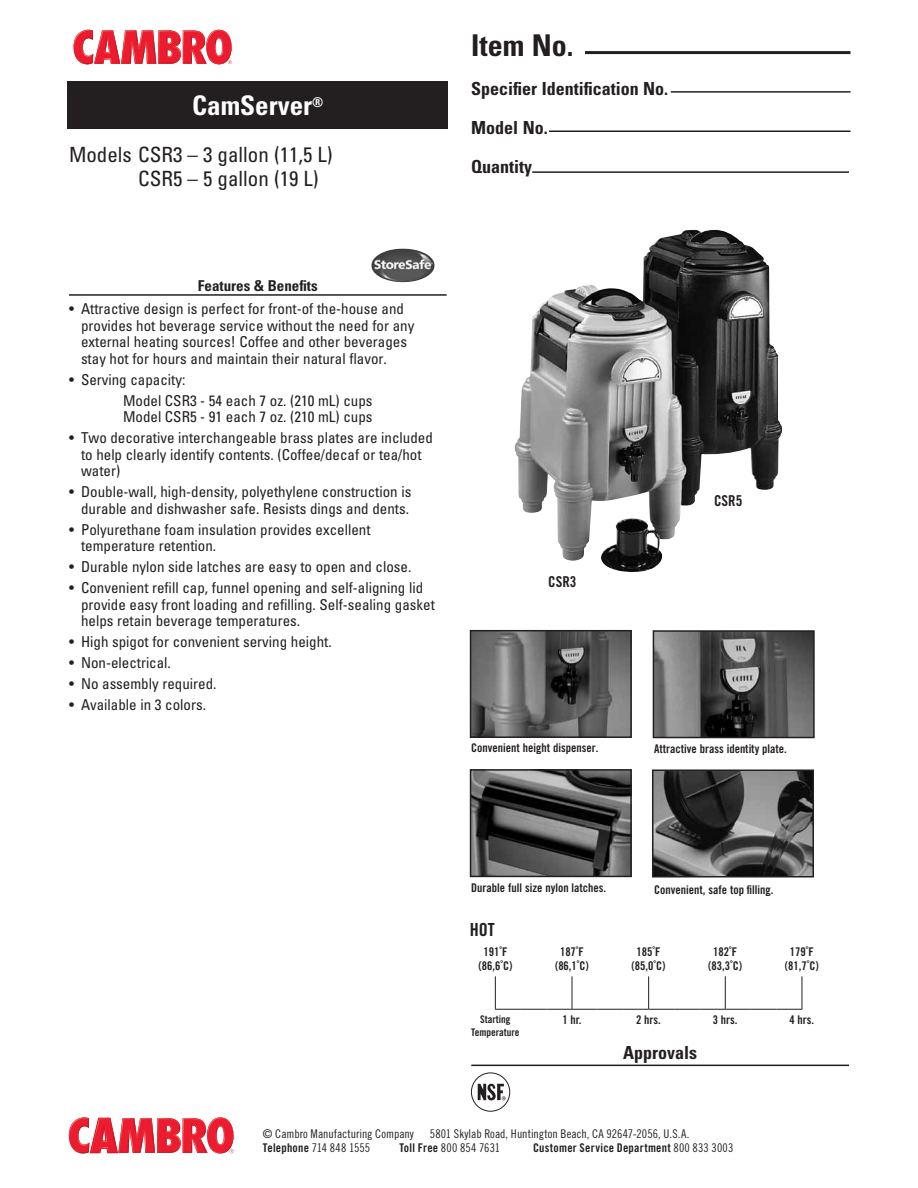
<style>
.page{position:relative;width:918px;height:1188px;background:#fff}
.page>*{position:absolute;margin:0;border:0;box-sizing:border-box;transform-origin:0 0}
.t1{font:700 condensed 30px "Univers";color:#231f20}
.t2{font:700 condensed 27px "Univers";color:#fff}
.t3{font:condensed 21px/24px "Univers";color:#231f20}
.t4{font:700 condensed 18px/39px "Univers";color:#231f20}
.t5{font:18px "Trade Gothic Bold Cond Twenty";color:#231f20}
.t6{font:condensed 15px/16.5px "Univers";color:#231f20}
.t7{font:700 condensed 15px "Univers";color:#231f20}
.t8{font:15px "Trade Gothic Bold Cond Twenty";color:#231f20}
.t9{font:12px/14.4px "Trade Gothic Bold Cond Twenty";color:#231f20;text-align:center}
.t10{font:12px "Trade Gothic LT Std Cn 18";letter-spacing:.005em;color:#231f20}
.t11{font:12px "Trade Gothic LT Std Bd Cn 20";letter-spacing:.02em;color:#231f20}
.t12{font:10.5px/12.6px "Trade Gothic Bold Cond Twenty";color:#231f20;text-align:center}
.s1{font-family:"Trade Gothic LT Std Bd Cn 20"}
.s2{font-family:"Trade Gothic LT Std Cn 18"}
</style>
<div class="page">
<svg style="left:69px;top:1118px;width:165px;height:35px"></svg>
<svg style="left:74px;top:30px;width:158px;height:34px"></svg>
<img style="left:515px;top:230px;width:250px;height:342px">
<hr style="left:585px;top:51px;width:266px;height:3px;background:#231f20">
<hr style="left:671px;top:91px;width:180px;height:2px;background:#231f20">
<hr style="left:549px;top:130px;width:301px;height:2px;background:#231f20">
<hr style="left:532px;top:171px;width:317px;height:2px;background:#231f20">
<div style="left:68px;top:81px;width:380px;height:48px;background:#231f20"></div>
<hr style="left:471px;top:1065px;width:378px;height:1px;background:#231f20">
<hr style="left:69px;top:294px;width:378px;height:2px;background:#231f20">
<img style="left:371px;top:249px;width:32px;height:25px">
<div style="left:471px;top:1073px;width:39px;height:39px;border:1px solid #231f20;border-radius:50%"></div>
<svg style="left:478px;top:1084px;width:28px;height:16px"></svg>
<hr style="left:495px;top:976px;width:1px;height:33px;background:#231f20">
<hr style="left:572px;top:976px;width:1px;height:33px;background:#231f20">
<hr style="left:648px;top:976px;width:1px;height:33px;background:#231f20">
<hr style="left:725px;top:976px;width:1px;height:33px;background:#231f20">
<hr style="left:802px;top:976px;width:1px;height:33px;background:#231f20">
<svg style="left:495px;top:1009px;width:307px;height:1px"></svg>
<img style="left:473px;top:633px;width:156px;height:102px">
<div style="left:470px;top:630px;width:162px;height:108px;border:2px solid #231f20"></div>
<img style="left:656px;top:633px;width:156px;height:102px">
<div style="left:653px;top:630px;width:162px;height:108px;border:2px solid #231f20"></div>
<img style="left:473px;top:772px;width:156px;height:102px">
<div style="left:470px;top:769px;width:162px;height:108px;border:2px solid #231f20"></div>
<img style="left:655px;top:773px;width:156px;height:102px">
<div style="left:652px;top:770px;width:162px;height:108px;border:2px solid #231f20"></div>
<h2 class="t2" style="left:192px;top:89px;width:133px">CamServer<sup>®</sup></h2>
<h3 class="t3" style="left:138px;top:142px;width:196px;text-indent:-69px">Models CSR3 – 3 gallon (11,5 L)<br>CSR5 – 5 gallon (19 L)</h3>
<p class="t7" style="left:198px;top:276px;width:121px">Features &amp; Benefits</p>
<p class="t6" style="left:81px;top:300px;width:335px;text-indent:-12px">• Attractive design is perfect for front-of the-house and provides hot beverage service without the need for any external heating sources! Coffee and other beverages stay hot for hours and maintain their natural flavor.</p>
<p class="t6" style="left:123px;top:369px;width:251px;line-height:21px;text-indent:-54px">• Serving capacity:<br>Model CSR3 - 54 each 7 oz. (210 mL) cups</p>
<p class="t6" style="left:123px;top:408px;width:251px">Model CSR5 - 91 each 7 oz. (210 mL) cups</p>
<p class="t6" style="left:81px;top:429px;width:353px;text-indent:-12px">• Two decorative interchangeable brass plates are included to help clearly identify contents. (Coffee/decaf or tea/hot water)</p>
<p class="t6" style="left:69px;top:483px;width:344px;text-align:right">• Double-wall, high-density, polyethylene construction is durable and dishwasher safe. Resists dings and dents.</p>
<p class="t6" style="left:81px;top:521px;width:291px;text-indent:-12px">• Polyurethane foam insulation provides excellent temperature retention.</p>
<p class="t6" style="left:69px;top:558px;width:344px">• Durable nylon side latches are easy to open and close.</p>
<p class="t6" style="left:81px;top:579px;width:355px;text-indent:-12px">• Convenient refill cap, funnel opening and self-aligning lid provide easy front loading and refilling. Self-sealing gasket helps retain beverage temperatures.</p>
<p class="t6" style="left:69px;top:633px;width:264px">• High spigot for convenient serving height.</p>
<p class="t6" style="left:69px;top:654px;width:103px">• Non-electrical.</p>
<p class="t6" style="left:69px;top:675px;width:149px">• No assembly required.</p>
<p class="t6" style="left:69px;top:696px;width:139px">• Available in 3 colors.</p>
<h1 class="t1" style="left:471px;top:26px;width:104px">Item No.</h1>
<p class="t4" style="left:471px;top:69px;width:198px">Specifier Identification No.<br>Model No.<br>Quantity</p>
<p class="t8" style="left:548px;top:573px;width:30px">CSR3</p>
<p class="t8" style="left:714px;top:492px;width:30px">CSR5</p>
<p class="t9" style="left:471px;top:740px;width:129px">Convenient height dispenser.</p>
<p class="t9" style="left:654px;top:741px;width:134px">Attractive brass identity plate.</p>
<p class="t9" style="left:471px;top:881px;width:136px">Durable full size nylon latches.</p>
<p class="t9" style="left:654px;top:882px;width:121px">Convenient, safe top filling.</p>
<p class="t5" style="left:470px;top:918px;width:27px">HOT</p>
<p class="t9" style="left:478px;top:944px;width:35px">191˚F (86,6˚C)</p>
<p class="t9" style="left:555px;top:944px;width:35px">187˚F (86,1˚C)</p>
<p class="t9" style="left:632px;top:944px;width:35px">185˚F (85,0˚C)</p>
<p class="t9" style="left:708px;top:944px;width:35px">182˚F (83,3˚C)</p>
<p class="t9" style="left:785px;top:944px;width:35px">179˚F (81,7˚C)</p>
<p class="t12" style="left:471px;top:1013px;width:50px">Starting<br>Temperature</p>
<p class="t9" style="left:562px;top:1013px;width:21px">1 hr.</p>
<p class="t9" style="left:636px;top:1013px;width:26px">2 hrs.</p>
<p class="t9" style="left:713px;top:1013px;width:26px">3 hrs.</p>
<p class="t9" style="left:790px;top:1013px;width:26px">4 hrs.</p>
<p class="t4" style="left:623px;top:1033px;width:75px">Approvals</p>
<p class="t10" style="left:263px;top:1126px;width:152px">© Cambro Manufacturing Company</p>
<p class="t10" style="left:430px;top:1126px;width:261px">5801 Skylab Road, Huntington Beach, CA 92647-2056, U.S.A.</p>
<p class="t10" style="left:263px;top:1141px;width:109px"><span class="s1">Telephone</span> 714 848 1555</p>
<p class="t10" style="left:399px;top:1141px;width:102px"><span class="s1">Toll Free</span> 800 854 7631</p>
<p class="t11" style="left:533px;top:1141px;width:202px">Customer Service Department <span class="s2">800 833 3003</span></p>
</div>
